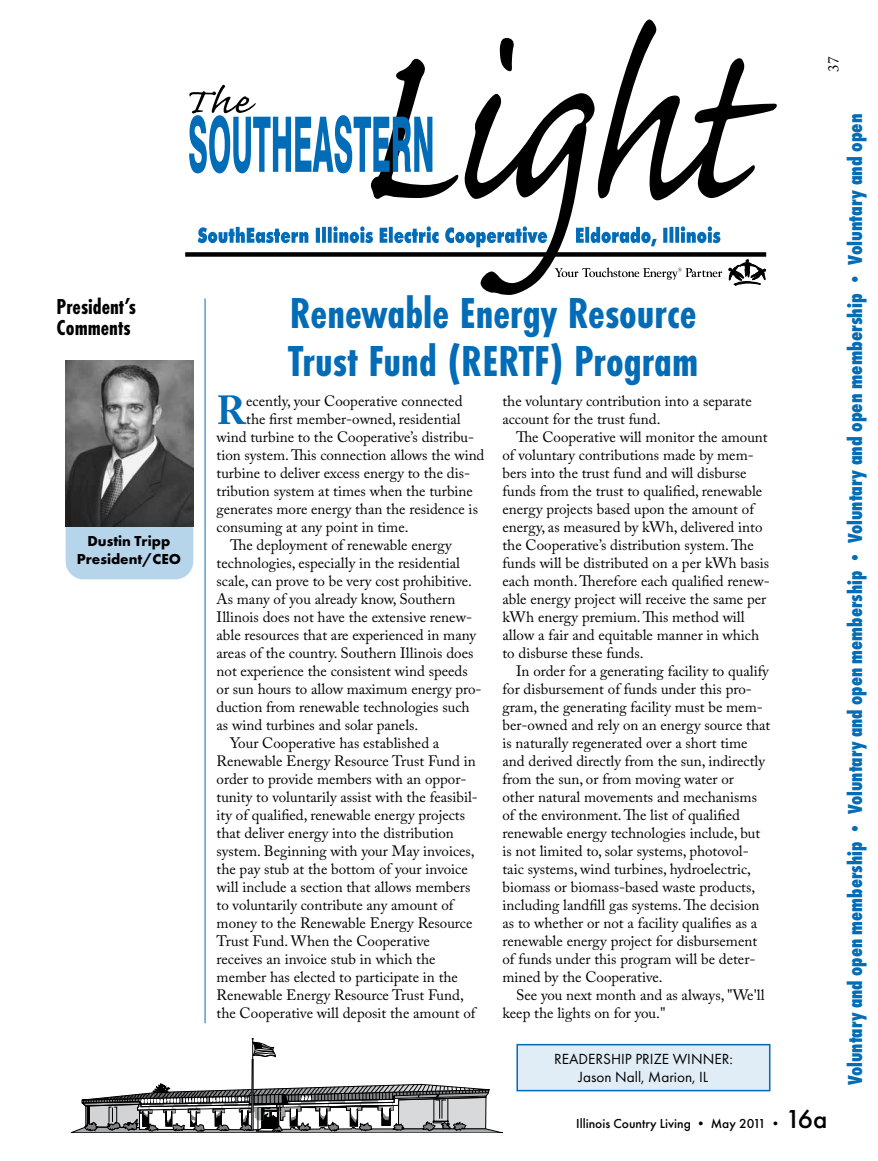
<style>
.page{position:relative;width:878px;height:1161px;background:#fff}
.page>*{position:absolute;margin:0;border:0;box-sizing:border-box;transform-origin:0 0}
.t1{font:700 45px/47.8px "Futura PT Cond";color:#036cb6}
.t2{font:700 40.35px "Adobe Caslon Pro";color:#036cb6}
.t3{font:700 22.5px/21px "Futura PT Cond";color:#000}
.t4{font:800 21px "Futura PT Cond";color:#036cb6;scale:.9 1}
.t5{font:15.3px/18.3px "Futura PT";color:#000;text-align:center}
.t6{font:15px/18px "Adobe Caslon Pro";color:#000}
.t7{font:700 15px/18px "Futura PT";color:#000;text-align:center}
.t8{font:500 13.5px "Futura PT";color:#000}
.s1{font-size:27px}
</style>
<div class="page">
<hr style="left:205px;top:298px;width:1px;height:725px;background:#036cb6">
<div style="left:66px;top:502px;width:127px;height:77px;background:#b6d4ea;border-radius:18px"></div>
<img style="left:65px;top:360px;width:129px;height:166px">
<div style="left:517px;top:1045px;width:252px;height:46px;background:#e1edf6"></div>
<div style="left:516px;top:1044px;width:254px;height:47px;border:2px solid #036cb6"></div>
<svg style="left:189px;top:19px;width:588px;height:276px"></svg>
<svg style="left:71px;top:1038px;width:431px;height:95px"></svg>
<h3 class="t3" style="left:57px;top:296px;width:81px">President’s<br>Comments</h3>
<p class="t7" style="left:77px;top:532px;width:106px">Dustin Tripp<br>President/CEO</p>
<p class="t6" style="left:824px;top:72px;width:16px;rotate:-90deg">37</p>
<h1 class="t1" style="left:288px;top:289px;width:411px">Renewable Energy Resource<br>Trust Fund (RERTF) Program</h1>
<h2 class="t2" style="left:216px;top:387px;width:31px">R</h2>
<p class="t6" style="left:246px;top:392px;width:218px">ecently, your Cooperative connected</p>
<p class="t6" style="left:246px;top:410px;width:216px">the first member-owned, residential</p>
<p class="t6" style="left:216px;top:428px;width:259px">wind turbine to the Cooperative’s distribu-</p>
<p class="t6" style="left:216px;top:446px;width:269px">tion system. This connection allows the wind</p>
<p class="t6" style="left:216px;top:464px;width:255px">turbine to deliver excess energy to the dis-</p>
<p class="t6" style="left:216px;top:482px;width:258px">tribution system at times when the turbine</p>
<p class="t6" style="left:216px;top:500px;width:263px">generates more energy than the residence is</p>
<p class="t6" style="left:216px;top:518px;width:193px">consuming at any point in time.</p>
<p class="t6" style="left:230px;top:536px;width:223px">The deployment of renewable energy</p>
<p class="t6" style="left:216px;top:554px;width:245px">technologies, especially in the residential</p>
<p class="t6" style="left:216px;top:572px;width:257px">scale, can prove to be very cost prohibitive.</p>
<p class="t6" style="left:216px;top:590px;width:240px">As many of you already know, Southern</p>
<p class="t6" style="left:216px;top:608px;width:257px">Illinois does not have the extensive renew-</p>
<p class="t6" style="left:216px;top:626px;width:261px">able resources that are experienced in many</p>
<p class="t6" style="left:216px;top:644px;width:258px">areas of the country. Southern Illinois does</p>
<p class="t6" style="left:216px;top:662px;width:253px">not experience the consistent wind speeds</p>
<p class="t6" style="left:216px;top:680px;width:266px">or sun hours to allow maximum energy pro-</p>
<p class="t6" style="left:216px;top:698px;width:254px">duction from renewable technologies such</p>
<p class="t6" style="left:216px;top:716px;width:203px">as wind turbines and solar panels.</p>
<p class="t6" style="left:230px;top:734px;width:211px">Your Cooperative has established a</p>
<p class="t6" style="left:216px;top:752px;width:261px">Renewable Energy Resource Trust Fund in</p>
<p class="t6" style="left:216px;top:770px;width:251px">order to provide members with an oppor-</p>
<p class="t6" style="left:216px;top:788px;width:263px">tunity to voluntarily assist with the feasibil-</p>
<p class="t6" style="left:216px;top:806px;width:250px">ity of qualified, renewable energy projects</p>
<p class="t6" style="left:216px;top:824px;width:239px">that deliver energy into the distribution</p>
<p class="t6" style="left:216px;top:842px;width:260px">system. Beginning with your May invoices,</p>
<p class="t6" style="left:216px;top:860px;width:253px">the pay stub at the bottom of your invoice</p>
<p class="t6" style="left:216px;top:878px;width:255px">will include a section that allows members</p>
<p class="t6" style="left:216px;top:896px;width:238px">to voluntarily contribute any amount of</p>
<p class="t6" style="left:216px;top:914px;width:257px">money to the Renewable Energy Resource</p>
<p class="t6" style="left:216px;top:932px;width:215px">Trust Fund. When the Cooperative</p>
<p class="t6" style="left:216px;top:950px;width:220px">receives an invoice stub in which the</p>
<p class="t6" style="left:216px;top:968px;width:243px">member has elected to participate in the</p>
<p class="t6" style="left:216px;top:986px;width:249px">Renewable Energy Resource Trust Fund,</p>
<p class="t6" style="left:216px;top:1004px;width:260px">the Cooperative will deposit the amount of</p>
<p class="t6" style="left:502px;top:392px;width:251px">the voluntary contribution into a separate account for the trust fund.</p>
<p class="t6" style="left:502px;top:428px;width:269px;text-indent:14px">The Cooperative will monitor the amount of voluntary contributions made by mem&shy;bers into the trust fund and will disburse funds from the trust to qualified, renewable energy projects based upon the amount of energy, as measured by kWh, delivered into the Cooperative’s distribution system. The funds will be distributed on a per kWh basis each month. Therefore each qualified renew&shy;able energy project will receive the same per kWh energy premium. This method will allow a fair and equitable manner in which to disburse these funds.</p>
<p class="t6" style="left:502px;top:662px;width:269px;text-indent:14px">In order for a generating facility to qualify for disbursement of funds under this pro&shy;gram, the generating facility must be mem&shy;ber-owned and rely on an energy source that is naturally regenerated over a short time and derived directly from the sun, indirectly from the sun, or from moving water or<br>other natural movements and mechanisms of the environment. The list of qualified renewable energy technologies include, but is not limited to, solar systems, photovol&shy;taic systems, wind turbines, hydroelectric, biomass or biomass-based waste products, including landfill gas systems. The decision as to whether or not a facility qualifies as a renewable energy project for disbursement of funds under this program will be deter&shy;mined by the Cooperative.</p>
<p class="t6" style="left:502px;top:986px;width:263px;text-indent:14px">See you next month and as always, "We'll keep the lights on for you."</p>
<p class="t5" style="left:554px;top:1049px;width:180px">READERSHIP PRIZE WINNER:<br>Jason Nall, Marion, IL</p>
<p class="t8" style="left:576px;top:1115px;width:253px">Illinois Country Living • May 2011 • <span class="s1">16a</span></p>
<h3 class="t4" style="left:842px;top:1085px;width:1081px;rotate:-90deg">Voluntary and open membership • Voluntary and open membership • Voluntary and open membership • Voluntary and open</h3>
</div>
